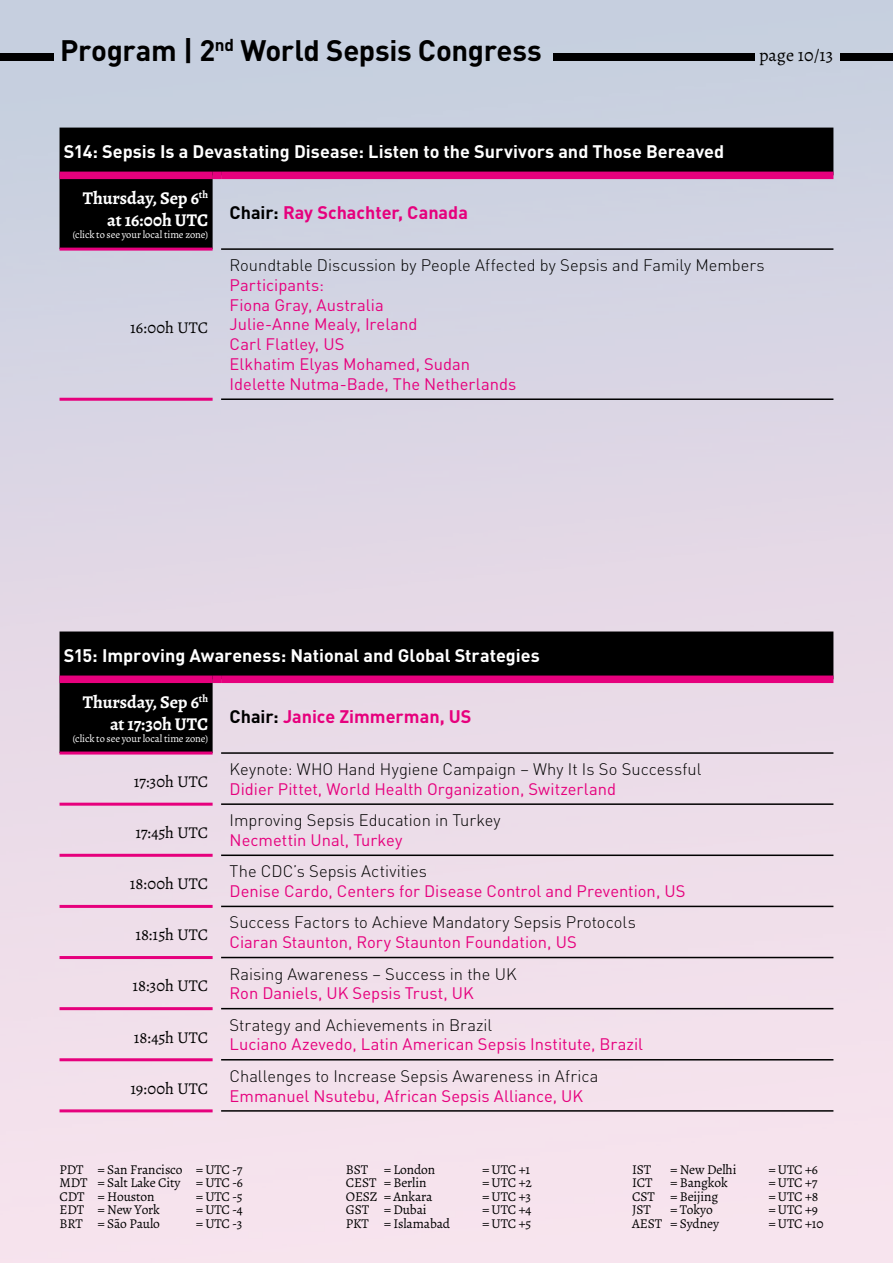
<style>
.page{position:relative;width:893px;height:1263px;background:#fff}
.page>*{position:absolute;margin:0;border:0;box-sizing:border-box;transform-origin:0 0}
.t1{font:700 29.25px "DIN Pro";letter-spacing:-.01em;color:#000}
.t2{font:700 18px "DIN Pro";color:#fff}
.t3{font:700 18px/21.6px "Alegreya";letter-spacing:-.005em;color:#fff;text-align:right}
.t4{font:700 18px "DIN Pro";color:#e6007d}
.t5{font:18px "Alegreya";color:#000}
.t6{font:16.5px/19.8px "DIN Pro";color:#e6007d}
.t7{font:300 16.5px "DIN Pro";color:#000}
.t8{font:16.5px "Alegreya";color:#000}
.t9{font:13.5px/13.5px "Alegreya";letter-spacing:-.01em;color:#000;text-align:justify}
.t10{font:10.5px "Alegreya";letter-spacing:-.01em;color:#fff}
.s1{color:#000}
</style>
<div class="page">
<img style="left:0;top:0;width:892px;height:1263px">
<div style="left:553px;top:53px;width:202px;height:8px;background:#000"></div>
<div style="left:0;top:53px;width:54px;height:8px;background:#000"></div>
<div style="left:840px;top:53px;width:53px;height:8px;background:#000"></div>
<svg style="left:60px;top:128px;width:773px;height:121px;background:#66676e"></svg>
<div style="left:60px;top:172px;width:153px;height:7px;background:#e6007d"></div>
<div style="left:213px;top:172px;width:8px;height:7px;background:#e6007d"></div>
<div style="left:221px;top:172px;width:612px;height:7px;background:#e6007d"></div>
<hr style="left:60px;top:398px;width:153px;height:3px;background:#e6007d">
<hr style="left:221px;top:398px;width:612px;height:2px;background:#000">
<hr style="left:221px;top:248px;width:612px;height:2px;background:#000">
<hr style="left:60px;top:248px;width:153px;height:3px;background:#e6007d">
<svg style="left:60px;top:631px;width:773px;height:122px;background:#736c72"></svg>
<div style="left:60px;top:675px;width:153px;height:8px;background:#e6007d"></div>
<div style="left:213px;top:675px;width:8px;height:8px;background:#e6007d"></div>
<div style="left:221px;top:675px;width:612px;height:8px;background:#e6007d"></div>
<hr style="left:60px;top:803px;width:153px;height:3px;background:#e6007d">
<hr style="left:60px;top:854px;width:153px;height:3px;background:#e6007d">
<hr style="left:60px;top:905px;width:153px;height:3px;background:#e6007d">
<hr style="left:60px;top:956px;width:153px;height:3px;background:#e6007d">
<hr style="left:60px;top:1007px;width:153px;height:3px;background:#e6007d">
<hr style="left:60px;top:1058px;width:153px;height:3px;background:#e6007d">
<hr style="left:221px;top:803px;width:612px;height:2px;background:#000">
<hr style="left:221px;top:854px;width:612px;height:2px;background:#000">
<hr style="left:221px;top:906px;width:612px;height:1px;background:#000">
<hr style="left:221px;top:957px;width:612px;height:1px;background:#000">
<hr style="left:221px;top:1008px;width:612px;height:1px;background:#000">
<hr style="left:221px;top:1059px;width:612px;height:1px;background:#000">
<hr style="left:221px;top:752px;width:612px;height:2px;background:#000">
<hr style="left:60px;top:751px;width:153px;height:3px;background:#e6007d">
<hr style="left:221px;top:1110px;width:612px;height:2px;background:#000">
<hr style="left:60px;top:1109px;width:153px;height:3px;background:#e6007d">
<h1 class="t1" style="left:60px;top:30px;width:483px">Program | 2<sup>nd</sup> World Sepsis Congress</h1>
<p class="t5" style="left:759px;top:44px;width:76px">page 10/13</p>
<p class="t2" style="left:64px;top:140px;width:662px">S14: Sepsis Is a Devastating Disease: Listen to the Survivors and Those Bereaved</p>
<p class="t3" style="left:83px;top:188px;width:127px">Thursday, Sep 6<sup>th </sup>at 16:00h UTC</p>
<p class="t10" style="left:73px;top:229px;width:137px">(click to see your local time zone)</p>
<p class="t4" style="left:230px;top:200px;width:240px"><span class="s1">Chair:</span> Ray Schachter, Canada</p>
<p class="t8" style="left:130px;top:317px;width:80px">16:00h UTC</p>
<p class="t7" style="left:230px;top:254px;width:537px">Roundtable Discussion by People Affected by Sepsis and Family Members</p>
<p class="t6" style="left:230px;top:274px;width:288px">Participants:<br>Fiona Gray, Australia<br>Julie-Anne Mealy, Ireland<br>Carl Flatley, US<br>Elkhatim Elyas Mohamed, Sudan<br>Idelette Nutma-Bade, The Netherlands</p>
<p class="t2" style="left:64px;top:643px;width:478px">S15: Improving Awareness: National and Global Strategies</p>
<p class="t3" style="left:83px;top:691px;width:127px">Thursday, Sep 6<sup>th </sup>at 17:30h UTC</p>
<p class="t10" style="left:73px;top:732px;width:137px">(click to see your local time zone)</p>
<p class="t4" style="left:230px;top:704px;width:243px"><span class="s1">Chair:</span> Janice Zimmerman, US</p>
<p class="t8" style="left:134px;top:771px;width:76px">17:30h UTC</p>
<p class="t8" style="left:135px;top:822px;width:74px">17:45h UTC</p>
<p class="t8" style="left:130px;top:874px;width:80px">18:00h UTC</p>
<p class="t8" style="left:135px;top:925px;width:74px">18:15h UTC</p>
<p class="t8" style="left:132px;top:976px;width:77px">18:30h UTC</p>
<p class="t8" style="left:134px;top:1027px;width:76px">18:45h UTC</p>
<p class="t8" style="left:130px;top:1078px;width:80px">19:00h UTC</p>
<p class="t7" style="left:230px;top:758px;width:473px">Keynote: WHO Hand Hygiene Campaign – Why It Is So Successful</p>
<p class="t6" style="left:230px;top:778px;width:388px">Didier Pittet, World Health Organization, Switzerland</p>
<p class="t7" style="left:230px;top:809px;width:273px">Improving Sepsis Education in Turkey</p>
<p class="t6" style="left:230px;top:829px;width:174px">Necmettin Unal, Turkey</p>
<p class="t7" style="left:230px;top:860px;width:199px">The CDC’s Sepsis Activities</p>
<p class="t6" style="left:230px;top:880px;width:457px">Denise Cardo, Centers for Disease Control and Prevention, US</p>
<p class="t7" style="left:230px;top:911px;width:408px">Success Factors to Achieve Mandatory Sepsis Protocols</p>
<p class="t6" style="left:230px;top:932px;width:349px">Ciaran Staunton, Rory Staunton Foundation, US</p>
<p class="t7" style="left:230px;top:962px;width:288px">Raising Awareness – Success in the UK</p>
<p class="t6" style="left:230px;top:983px;width:246px">Ron Daniels, UK Sepsis Trust, UK</p>
<p class="t7" style="left:230px;top:1013px;width:264px">Strategy and Achievements in Brazil</p>
<p class="t6" style="left:230px;top:1034px;width:415px">Luciano Azevedo, Latin American Sepsis Institute, Brazil</p>
<p class="t7" style="left:230px;top:1064px;width:370px">Challenges to Increase Sepsis Awareness in Africa</p>
<p class="t6" style="left:230px;top:1085px;width:355px">Emmanuel Nsutebu, African Sepsis Alliance, UK</p>
<p class="t9" style="left:60px;top:1163px;width:185px">PDT = San Francisco = UTC -7<br>MDT = Salt Lake City = UTC -6<br>CDT = Houston</p>
<p class="t9" style="left:196px;top:1190px;width:48px">= UTC -5</p>
<p class="t9" style="left:60px;top:1203px;width:102px">EDT = New York</p>
<p class="t9" style="left:196px;top:1203px;width:48px">= UTC -4</p>
<p class="t9" style="left:60px;top:1217px;width:102px">BRT = São Paulo</p>
<p class="t9" style="left:196px;top:1217px;width:48px">= UTC -3</p>
<p class="t9" style="left:346px;top:1163px;width:91px">BST = London</p>
<p class="t9" style="left:482px;top:1163px;width:50px">= UTC +1</p>
<p class="t9" style="left:346px;top:1176px;width:82px">CEST = Berlin</p>
<p class="t9" style="left:482px;top:1176px;width:51px">= UTC +2</p>
<p class="t9" style="left:346px;top:1190px;width:88px">OESZ = Ankara</p>
<p class="t9" style="left:482px;top:1190px;width:50px">= UTC +3</p>
<p class="t9" style="left:346px;top:1203px;width:82px">GST = Dubai</p>
<p class="t9" style="left:482px;top:1203px;width:51px">= UTC +4</p>
<p class="t9" style="left:346px;top:1217px;width:106px">PKT = Islamabad</p>
<p class="t9" style="left:482px;top:1217px;width:51px">= UTC +5</p>
<p class="t9" style="left:632px;top:1163px;width:21px">IST</p>
<p class="t9" style="left:670px;top:1163px;width:68px">= New Delhi</p>
<p class="t9" style="left:769px;top:1163px;width:51px">= UTC +6</p>
<p class="t9" style="left:632px;top:1176px;width:22px">ICT</p>
<p class="t9" style="left:670px;top:1176px;width:59px">= Bangkok</p>
<p class="t9" style="left:769px;top:1176px;width:50px">= UTC +7</p>
<p class="t9" style="left:632px;top:1190px;width:88px">CST = Beijing</p>
<p class="t9" style="left:769px;top:1190px;width:51px">= UTC +8</p>
<p class="t9" style="left:632px;top:1203px;width:20px">JST</p>
<p class="t9" style="left:670px;top:1203px;width:44px">= Tokyo</p>
<p class="t9" style="left:769px;top:1203px;width:51px">= UTC +9</p>
<p class="t9" style="left:632px;top:1217px;width:88px">AEST = Sydney</p>
<p class="t9" style="left:769px;top:1217px;width:57px">= UTC +10</p>
</div>
